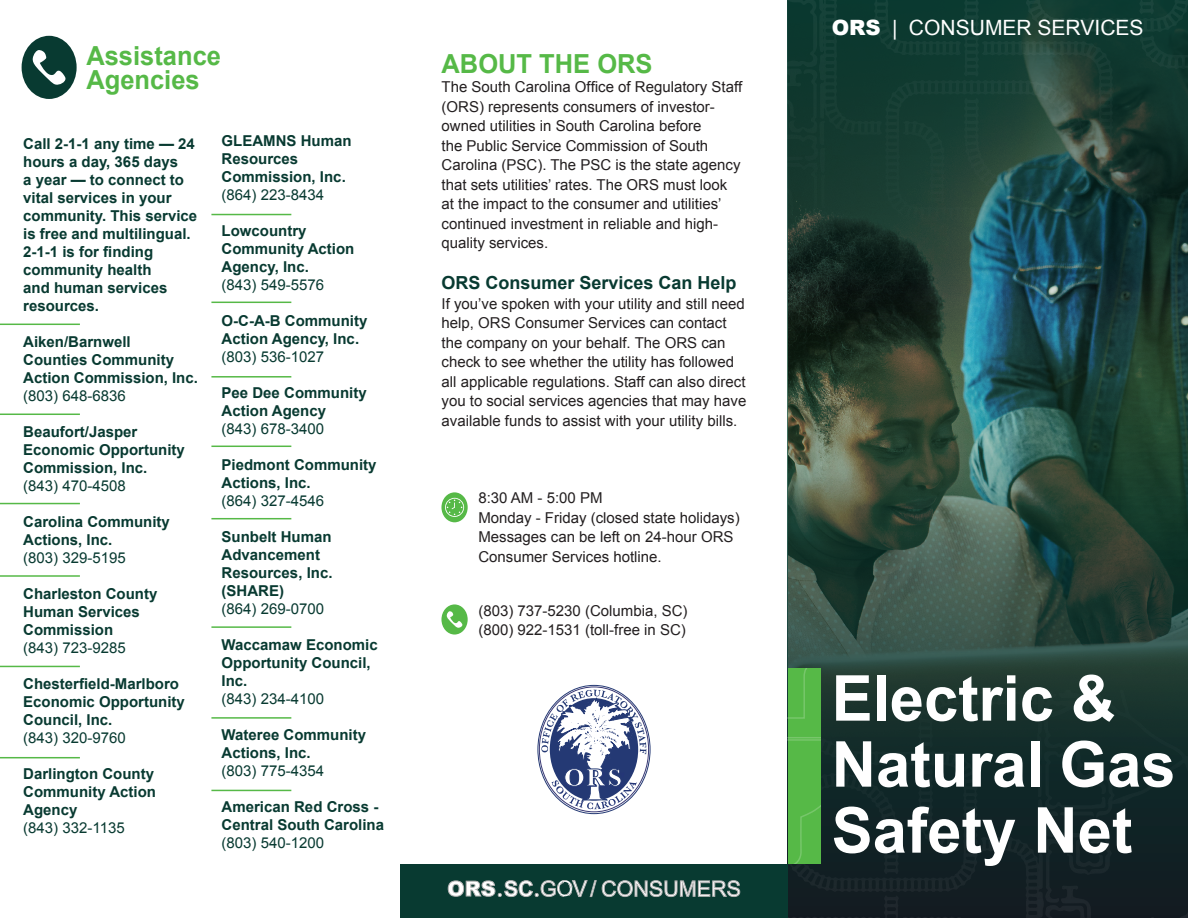
<style>
.page{position:relative;width:1188px;height:918px;background:#fff}
.page>*{position:absolute;margin:0;border:0;box-sizing:border-box;transform-origin:0 0}
.t1{font:700 63.3px "Arial";color:#fff}
.t2{font:700 26.25px/24px "Arial";color:#56b947}
.t3{font:21.45px "Arial";color:#fff}
.t4{font:21px "Arial";color:#fff}
.t5{font:700 18px "Arial";color:#083a31}
.t6{font:700 15px/18px "Arial";color:#083a31}
.t7{font:15px/19.5px "Arial";color:#231f20}
.t8{font:15px "Arial";color:#083a31}
.s1{font-weight:900}
</style>
<div class="page">
<svg style="left:788px;top:282px;width:400px;height:636px"></svg>
<img style="left:789px;top:690px;width:399px;height:228px">
<img style="left:788px;top:0;width:400px;height:282px">
<div style="left:788px;top:669px;width:33px;height:195px;background:#56b947"></div>
<div style="left:22px;top:36px;width:55px;height:63px;background:#083a31;border-radius:50%"></div>
<svg style="left:32px;top:50px;width:34px;height:35px"></svg>
<hr style="left:0;top:324px;width:80px;height:1px;background:#56b947">
<hr style="left:0;top:414px;width:80px;height:1px;background:#56b947">
<hr style="left:0;top:503px;width:80px;height:1px;background:#56b947">
<hr style="left:0;top:575px;width:80px;height:2px;background:#56b947">
<hr style="left:0;top:666px;width:80px;height:1px;background:#56b947">
<hr style="left:0;top:757px;width:80px;height:1px;background:#56b947">
<hr style="left:211px;top:790px;width:80px;height:1px;background:#56b947">
<hr style="left:211px;top:717px;width:80px;height:2px;background:#56b947">
<hr style="left:211px;top:626px;width:80px;height:2px;background:#56b947">
<hr style="left:211px;top:518px;width:80px;height:1px;background:#56b947">
<hr style="left:211px;top:446px;width:80px;height:1px;background:#56b947">
<hr style="left:211px;top:376px;width:80px;height:2px;background:#56b947">
<hr style="left:211px;top:302px;width:80px;height:1px;background:#56b947">
<hr style="left:211px;top:214px;width:80px;height:1px;background:#56b947">
<div style="left:400px;top:864px;width:388px;height:54px;background:#083a31"></div>
<svg style="left:447px;top:881px;width:109px;height:16px"></svg>
<svg style="left:572px;top:881px;width:168px;height:16px"></svg>
<div style="left:441px;top:604px;width:27px;height:31px;background:#56b947;border-radius:50%"></div>
<svg style="left:446px;top:611px;width:16px;height:17px"></svg>
<svg style="left:441px;top:492px;width:27px;height:30px"></svg>
<svg style="left:541px;top:690px;width:105px;height:119px"></svg>
<p class="t2" style="left:86px;top:44px;width:136px">Assistance<br>Agencies</p>
<p class="t6" style="left:23px;top:135px;width:175px">Call 2-1-1 any time — 24 hours a day, 365 days<br>a year — to connect to vital services in your community. This service is free and multilingual.<br>2-1-1 is for finding community health<br>and human services resources.</p>
<p class="t6" style="left:23px;top:333px;width:176px">Aiken/Barnwell<br>Counties Community<br>Action Commission, Inc.</p>
<p class="t8" style="left:23px;top:386px;width:104px">(803) 648-6836</p>
<p class="t6" style="left:23px;top:423px;width:163px">Beaufort/Jasper<br>Economic Opportunity<br>Commission, Inc.</p>
<p class="t8" style="left:23px;top:476px;width:104px">(843) 470-4508</p>
<p class="t6" style="left:23px;top:513px;width:148px">Carolina Community<br>Actions, Inc.</p>
<p class="t8" style="left:23px;top:548px;width:104px">(803) 329-5195</p>
<p class="t6" style="left:23px;top:585px;width:136px">Charleston County<br>Human Services<br>Commission</p>
<p class="t8" style="left:23px;top:638px;width:104px">(843) 723-9285</p>
<p class="t6" style="left:23px;top:675px;width:163px">Chesterfield-Marlboro<br>Economic Opportunity<br>Council, Inc.</p>
<p class="t8" style="left:23px;top:728px;width:104px">(843) 320-9760</p>
<p class="t6" style="left:23px;top:765px;width:134px">Darlington County<br>Community Action<br>Agency</p>
<p class="t8" style="left:23px;top:818px;width:103px">(843) 332-1135</p>
<p class="t6" style="left:222px;top:132px;width:132px">GLEAMNS Human<br>Resources<br>Commission, Inc.</p>
<p class="t8" style="left:222px;top:185px;width:104px">(864) 223-8434</p>
<p class="t6" style="left:222px;top:222px;width:134px">Lowcountry<br>Community Action<br>Agency, Inc.</p>
<p class="t8" style="left:222px;top:275px;width:104px">(843) 549-5576</p>
<p class="t6" style="left:222px;top:312px;width:147px">O-C-A-B Community<br>Action Agency, Inc.</p>
<p class="t8" style="left:222px;top:347px;width:104px">(803) 536-1027</p>
<p class="t6" style="left:222px;top:384px;width:147px">Pee Dee Community<br>Action Agency</p>
<p class="t8" style="left:222px;top:419px;width:104px">(843) 678-3400</p>
<p class="t6" style="left:222px;top:456px;width:157px">Piedmont Community<br>Actions, Inc.</p>
<p class="t8" style="left:222px;top:491px;width:104px">(864) 327-4546</p>
<p class="t6" style="left:222px;top:528px;width:112px">Sunbelt Human<br>Advancement<br>Resources, Inc. (SHARE)</p>
<p class="t8" style="left:222px;top:599px;width:104px">(864) 269-0700</p>
<p class="t6" style="left:222px;top:636px;width:158px">Waccamaw Economic<br>Opportunity Council,<br>Inc.</p>
<p class="t8" style="left:222px;top:689px;width:104px">(843) 234-4100</p>
<p class="t6" style="left:222px;top:726px;width:146px">Wateree Community<br>Actions, Inc.</p>
<p class="t8" style="left:222px;top:761px;width:104px">(803) 775-4354</p>
<p class="t6" style="left:222px;top:798px;width:164px">American Red Cross -<br>Central South Carolina</p>
<p class="t8" style="left:222px;top:833px;width:104px">(803) 540-1200</p>
<p class="t2" style="left:442px;top:52px;width:213px">ABOUT THE ORS</p>
<p class="t7" style="left:442px;top:77px;width:302px">The South Carolina Office of Regulatory Staff (ORS) represents consumers of investor&shy;owned utilities in South Carolina before<br>the Public Service Commission of South Carolina (PSC). The PSC is the state agency that sets utilities’ rates. The ORS must look at the impact to the consumer and utilities’ continued investment in reliable and high&shy;quality services.</p>
<p class="t5" style="left:442px;top:271px;width:297px">ORS Consumer Services Can Help</p>
<p class="t7" style="left:442px;top:294px;width:306px">If you’ve spoken with your utility and still need help, ORS Consumer Services can contact the company on your behalf. The ORS can check to see whether the utility has followed all applicable regulations. Staff can also direct you to social services agencies that may have available funds to assist with your utility bills.</p>
<p class="t7" style="left:478px;top:488px;width:126px">8:30 AM - 5:00 PM</p>
<p class="t7" style="left:478px;top:508px;width:263px">Monday - Friday (closed state holidays)</p>
<p class="t7" style="left:478px;top:527px;width:257px">Messages can be left on 24-hour ORS<br>Consumer Services hotline.</p>
<p class="t7" style="left:478px;top:601px;width:211px">(803) 737-5230 (Columbia, SC)</p>
<p class="t7" style="left:478px;top:620px;width:209px">(800) 922-1531 (toll-free in SC)</p>
<h3 class="t3" style="left:556px;top:875px;width:18px">O</h3>
<p class="t4" style="left:832px;top:14px;width:313px"><span class="s1">ORS</span> | CONSUMER SERVICES</p>
<p class="t1" style="left:832px;top:656px;width:285px">Electric &amp;</p>
<p class="t1" style="left:832px;top:722px;width:345px">Natural Gas</p>
<p class="t1" style="left:832px;top:788px;width:302px">Safety Net</p>
</div>
